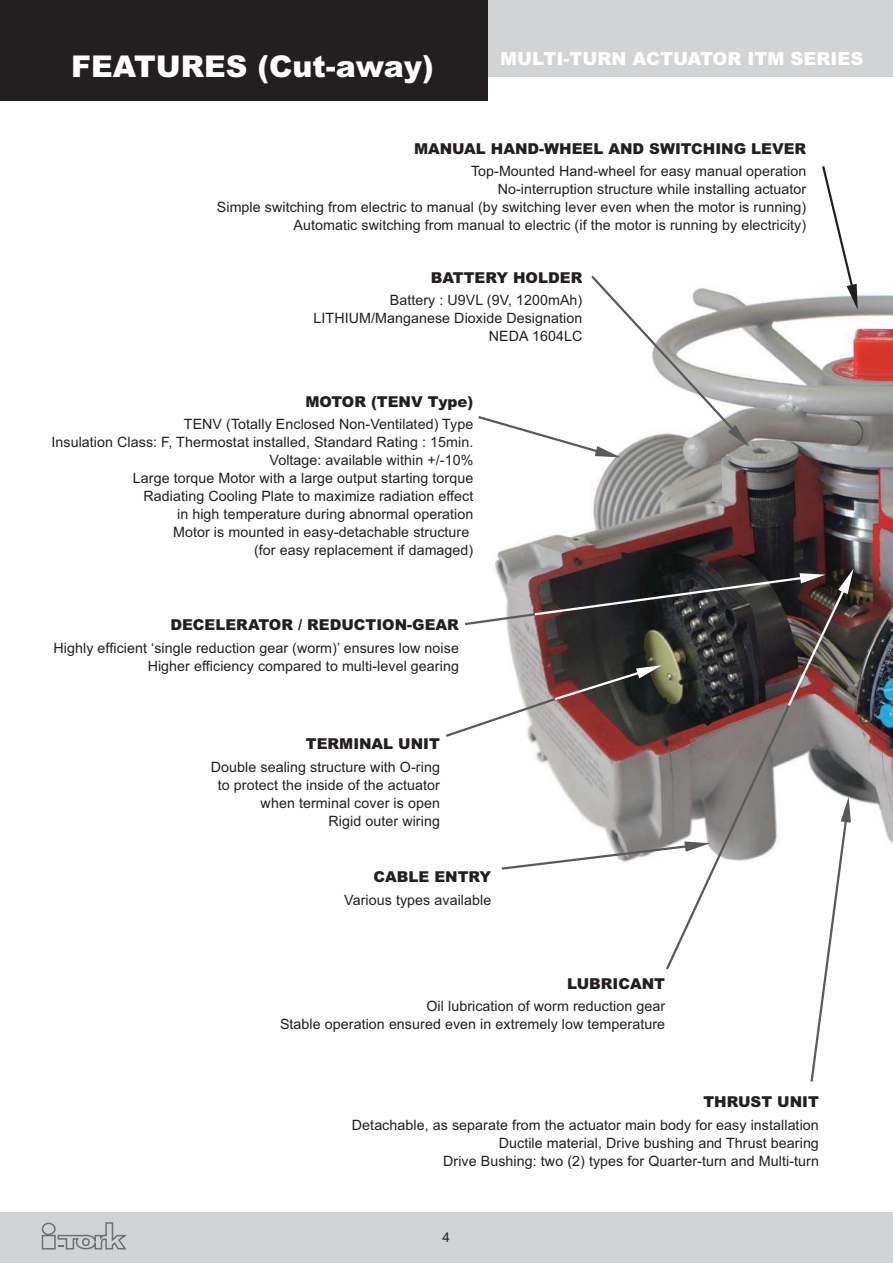
<style>
.page{position:relative;width:893px;height:1263px;background:#fff}
.page>*{position:absolute;margin:0;border:0;box-sizing:border-box;transform-origin:0 0}
.t1{font:900 30px "Arial";color:#fff}
.t2{font:900 18px "Arial";color:#fff}
.t3{font:900 15px "Arial";color:#231f20}
.t4{font:14.25px/18px "Arial";letter-spacing:.005em;color:#231f20;text-align:right}
.t5{font:13.5px "Arial";color:#231f20}
</style>
<div class="page">
<img style="left:495px;top:292px;width:398px;height:552px">
<div style="left:0;top:0;width:893px;height:77px;background:#d1d3d4"></div>
<div style="left:0;top:1212px;width:893px;height:51px;background:#d1d3d4"></div>
<div style="left:42px;top:1235px;width:14px;height:14px;border:2px solid #6d6e70"></div>
<div style="left:42px;top:1222px;width:14px;height:13px;border:2px solid #6d6e70;border-radius:50%"></div>
<svg style="left:57px;top:1222px;width:70px;height:28px"></svg>
<div style="left:0;top:0;width:488px;height:100px;background:#231f20"></div>
<svg style="left:446px;top:569px;width:407px;height:513px"></svg>
<svg style="left:820px;top:166px;width:38px;height:144px"></svg>
<svg style="left:478px;top:275px;width:271px;height:182px"></svg>
<h1 class="t1" style="left:71px;top:56px;width:364px">FEATURES (Cut-away)</h1>
<p class="t2" style="left:500px;top:52px;width:365px">MULTI-TURN ACTUATOR ITM SERIES</p>
<p class="t3" style="left:414px;top:143px;width:394px">MANUAL HAND-WHEEL AND SWITCHING LEVER</p>
<p class="t4" style="left:217px;top:163px;width:591px">Top-Mounted Hand-wheel for easy manual operation<br>No-interruption structure while installing actuator<br>Simple switching from electric to manual (by switching lever even when the motor is running)<br>Automatic switching from manual to electric (if the motor is running by electricity)</p>
<p class="t3" style="left:431px;top:272px;width:153px">BATTERY HOLDER</p>
<p class="t4" style="left:314px;top:293px;width:270px">Battery : U9VL (9V, 1200mAh)<br>LITHIUM/Manganese Dioxide Designation<br>NEDA 1604LC</p>
<p class="t3" style="left:305px;top:396px;width:169px">MOTOR (TENV Type)</p>
<p class="t4" style="left:51px;top:417px;width:423px">TENV (Totally Enclosed Non-Ventilated) Type<br>Insulation Class: F, Thermostat installed, Standard Rating : 15min.<br>Voltage: available within +/-10%<br>Large torque Motor with a large output starting torque<br>Radiating Cooling Plate to maximize radiation effect<br>in high temperature during abnormal operation<br>Motor is mounted in easy-detachable structure<br>(for easy replacement if damaged)</p>
<p class="t3" style="left:170px;top:620px;width:290px">DECELERATOR / REDUCTION-GEAR</p>
<p class="t4" style="left:54px;top:640px;width:407px">Highly efficient ‘single reduction gear (worm)’ ensures low noise<br>Higher efficiency compared to multi-level gearing</p>
<p class="t3" style="left:306px;top:738px;width:136px">TERMINAL UNIT</p>
<p class="t4" style="left:211px;top:759px;width:231px">Double sealing structure with O-ring to protect the inside of the actuator when terminal cover is open<br>Rigid outer wiring</p>
<p class="t3" style="left:374px;top:871px;width:119px">CABLE ENTRY</p>
<p class="t4" style="left:344px;top:892px;width:149px">Various types available</p>
<p class="t3" style="left:567px;top:978px;width:99px">LUBRICANT</p>
<p class="t4" style="left:280px;top:998px;width:387px">Oil lubrication of worm reduction gear<br>Stable operation ensured even in extremely low temperature</p>
<p class="t3" style="left:703px;top:1096px;width:117px">THRUST UNIT</p>
<p class="t4" style="left:352px;top:1117px;width:468px">Detachable, as separate from the actuator main body for easy installation<br>Ductile material, Drive bushing and Thrust bearing<br>Drive Bushing: two (2) types for Quarter-turn and Multi-turn</p>
<p class="t5" style="left:443px;top:1232px;width:9px">4</p>
</div>
